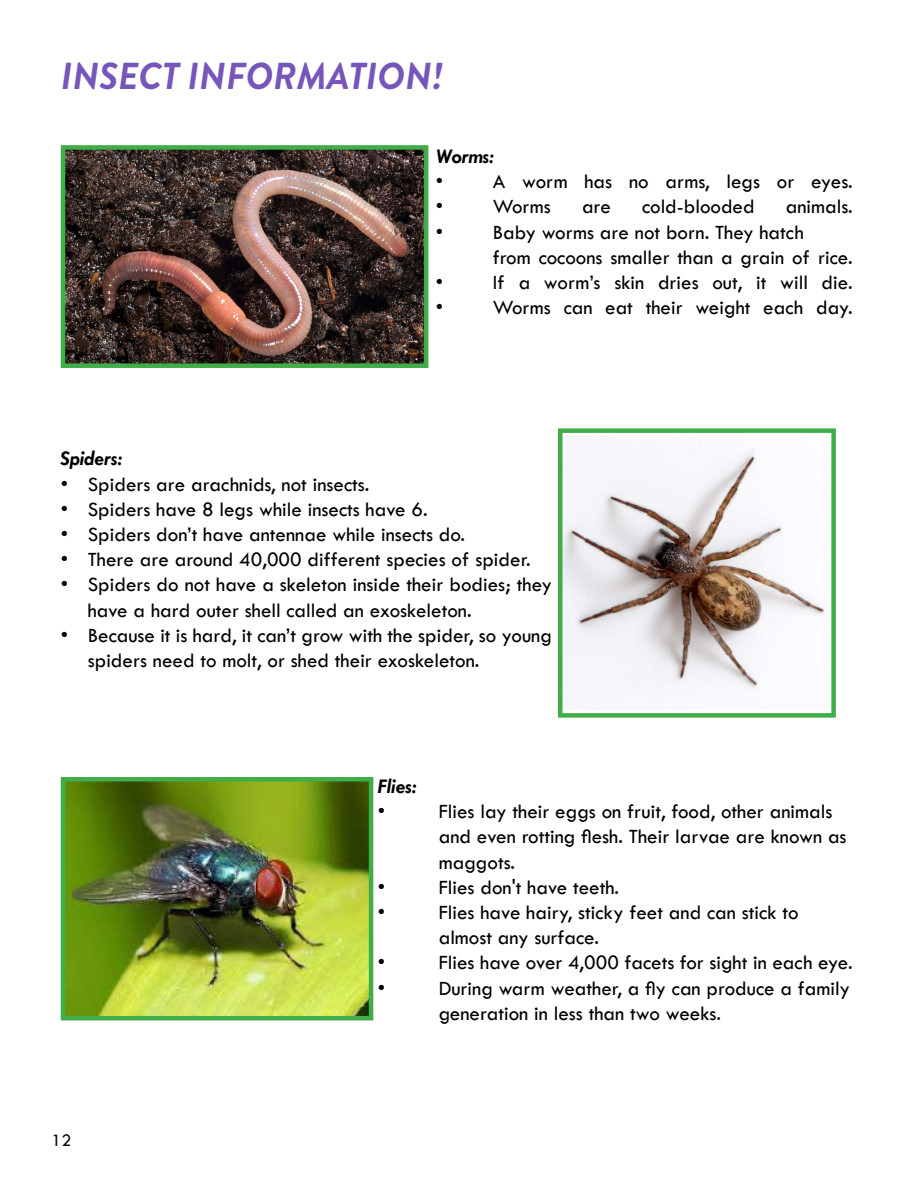
<style>
.page{position:relative;width:918px;height:1188px;background:#fff}
.page>*{position:absolute;margin:0;border:0;box-sizing:border-box;transform-origin:0 0}
.t1{font:italic 700 37.5px "Brandon Grotesque";color:#7656bb}
.t2{font:21px/25.2px "Tw Cen";color:#000}
.t3{font:italic 700 21px "Tw Cen";color:#000}
.t4{font:18px "Tw Cen";color:#000}
</style>
<div class="page">
<img style="left:66px;top:150px;width:357px;height:213px">
<div style="left:61px;top:145px;width:367px;height:223px;border:4px solid #41ad49"></div>
<img style="left:563px;top:436px;width:262px;height:274px">
<div style="left:558px;top:428px;width:278px;height:290px;border:4px solid #41ad49"></div>
<img style="left:66px;top:782px;width:302px;height:233px">
<div style="left:61px;top:777px;width:312px;height:243px;border:4px solid #41ad49"></div>
<h1 class="t1" style="left:61px;top:50px;width:384px">INSECT INFORMATION!</h1>
<p class="t3" style="left:436px;top:144px;width:60px">Worms:</p>
<p class="t2" style="left:436px;top:169px;width:418px">• A worm has no arms, legs or eyes.</p>
<p class="t2" style="left:436px;top:194px;width:117px">• Worms</p>
<p class="t2" style="left:582px;top:194px;width:31px">are</p>
<p class="t2" style="left:642px;top:194px;width:114px">cold-blooded</p>
<p class="t2" style="left:786px;top:194px;width:68px">animals.</p>
<p class="t2" style="left:493px;top:219px;width:362px;text-indent:-57px">• Baby worms are not born. They hatch<br>from cocoons smaller than a grain of rice.</p>
<p class="t2" style="left:436px;top:270px;width:418px">• If a worm’s skin dries out, it will die.</p>
<p class="t2" style="left:436px;top:295px;width:418px">• Worms can eat their weight each day.</p>
<p class="t3" style="left:61px;top:446px;width:63px">Spiders:</p>
<p class="t2" style="left:61px;top:471px;width:310px">• Spiders are arachnids, not insects.</p>
<p class="t2" style="left:61px;top:497px;width:368px">• Spiders have 8 legs while insects have 6.</p>
<p class="t2" style="left:61px;top:522px;width:406px">• Spiders don’t have antennae while insects do.</p>
<p class="t2" style="left:61px;top:547px;width:472px">• There are around 40,000 different species of spider.</p>
<p class="t2" style="left:88px;top:572px;width:466px;text-indent:-27px">• Spiders do not have a skeleton inside their bodies; they have a hard outer shell called an exoskeleton.</p>
<p class="t2" style="left:88px;top:623px;width:466px;text-indent:-27px">• Because it is hard, it can’t grow with the spider, so young spiders need to molt, or shed their exoskeleton.</p>
<p class="t4" style="left:51px;top:1130px;width:21px">12</p>
<p class="t3" style="left:378px;top:774px;width:40px">Flies:</p>
<p class="t2" style="left:378px;top:799px;width:9px">•</p>
<p class="t2" style="left:439px;top:799px;width:409px">Flies lay their eggs on fruit, food, other animals and even rotting flesh. Their larvae are known as maggots.</p>
<p class="t2" style="left:378px;top:875px;width:9px">•</p>
<p class="t2" style="left:439px;top:875px;width:182px">Flies don't have teeth.</p>
<p class="t2" style="left:378px;top:900px;width:9px">•</p>
<p class="t2" style="left:439px;top:900px;width:361px">Flies have hairy, sticky feet and can stick to almost any surface.</p>
<p class="t2" style="left:378px;top:950px;width:9px">•</p>
<p class="t2" style="left:439px;top:950px;width:415px">Flies have over 4,000 facets for sight in each eye.</p>
<p class="t2" style="left:378px;top:975px;width:9px">•</p>
<p class="t2" style="left:439px;top:975px;width:413px">During warm weather, a fly can produce a family generation in less than two weeks.</p>
</div>
